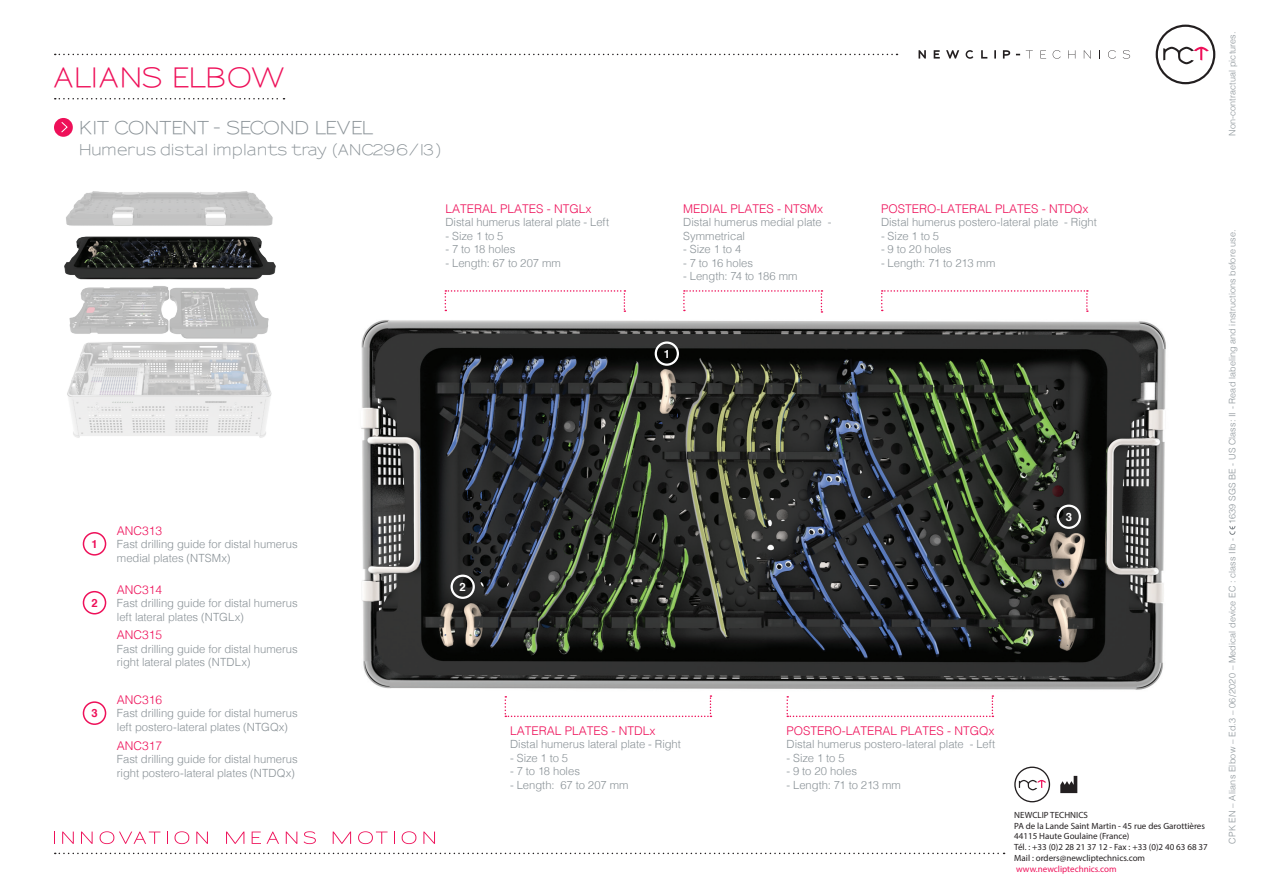
<style>
.page{position:relative;width:1263px;height:893px;background:#fff}
.page>*{position:absolute;margin:0;border:0;box-sizing:border-box;transform-origin:0 0}
.t1{font:600 27px "Sansumi";letter-spacing:-.025em;color:#ee1059}
.t2{font:600 18px "Sansumi";letter-spacing:-.055em;color:#8a9297}
.t3{font:600 15px "Sansumi";color:#8a9297}
.TITRE_LEGENDES{font:300 12px "Helvetica";color:#ee1059}
.TEXTE_LEGENDES{font:700 11.4px "Helvetica";color:#fff}
.TEXTE_LEGENDES-2{font:300 11.25px/13.5px "Helvetica";letter-spacing:-.005em;color:#8a9297}
.TITRE_LEGENDES-2{font:300 11.25px/13.5px "Helvetica";letter-spacing:-.005em;color:#8a9297}
.TEXTE_LEGENDES-3{font:700 11.25px "Helvetica";color:#ee1059}
.t4{font:9px/10.8px "Myriad Pro";color:#231f20}
.t5{font:300 9px "Helvetica";letter-spacing:.01em;color:#8a9297}
.t6{font:9px "Myriad Pro";color:#ee1059}
</style>
<div class="page">
<img style="left:221px;top:84px;width:1015px;height:771px">
<svg style="left:55px;top:54px;width:842px;height:1px"></svg>
<svg style="left:55px;top:853px;width:949px;height:1px"></svg>
<svg style="left:55px;top:98px;width:229px;height:1px"></svg>
<svg style="left:1156px;top:25px;width:59px;height:59px"></svg>
<svg style="left:1014px;top:767px;width:36px;height:35px"></svg>
<svg style="left:1026px;top:50px;width:7px;height:9px"></svg>
<svg style="left:1040px;top:50px;width:6px;height:9px"></svg>
<svg style="left:1053px;top:50px;width:8px;height:9px"></svg>
<svg style="left:1068px;top:50px;width:7px;height:9px"></svg>
<svg style="left:1084px;top:50px;width:7px;height:9px"></svg>
<svg style="left:1108px;top:50px;width:8px;height:9px"></svg>
<svg style="left:1123px;top:50px;width:7px;height:9px"></svg>
<svg style="left:934px;top:50px;width:6px;height:9px"></svg>
<svg style="left:981px;top:50px;width:6px;height:9px"></svg>
<svg style="left:994px;top:50px;width:2px;height:9px"></svg>
<svg style="left:1003px;top:50px;width:7px;height:9px"></svg>
<svg style="left:918px;top:50px;width:8px;height:9px"></svg>
<svg style="left:946px;top:50px;width:13px;height:9px"></svg>
<svg style="left:966px;top:50px;width:7px;height:9px"></svg>
<svg style="left:54px;top:832px;width:1px;height:12px"></svg>
<svg style="left:62px;top:832px;width:12px;height:12px"></svg>
<svg style="left:81px;top:832px;width:12px;height:12px"></svg>
<svg style="left:100px;top:831px;width:60px;height:13px"></svg>
<svg style="left:167px;top:832px;width:1px;height:12px"></svg>
<svg style="left:175px;top:831px;width:14px;height:13px"></svg>
<svg style="left:196px;top:832px;width:12px;height:12px"></svg>
<svg style="left:226px;top:832px;width:18px;height:12px"></svg>
<svg style="left:252px;top:832px;width:27px;height:12px"></svg>
<svg style="left:286px;top:832px;width:11px;height:12px"></svg>
<svg style="left:304px;top:831px;width:12px;height:13px"></svg>
<svg style="left:333px;top:832px;width:18px;height:12px"></svg>
<svg style="left:358px;top:831px;width:30px;height:13px"></svg>
<svg style="left:394px;top:832px;width:1px;height:12px"></svg>
<svg style="left:402px;top:831px;width:14px;height:13px"></svg>
<svg style="left:423px;top:832px;width:12px;height:12px"></svg>
<svg style="left:1060px;top:776px;width:17px;height:17px"></svg>
<div style="left:54px;top:118px;width:19px;height:19px;background:#ee1059;border-radius:50%"></div>
<svg style="left:61px;top:122px;width:7px;height:11px"></svg>
<svg style="left:881px;top:290px;width:207px;height:22px"></svg>
<svg style="left:445px;top:290px;width:180px;height:22px"></svg>
<svg style="left:683px;top:290px;width:139px;height:23px"></svg>
<svg style="left:786px;top:695px;width:207px;height:22px"></svg>
<svg style="left:505px;top:695px;width:206px;height:22px"></svg>
<div style="left:1057px;top:505px;width:24px;height:24px;border:2px solid #fff;border-radius:50%"></div>
<div style="left:450px;top:575px;width:25px;height:24px;border:2px solid #fff;border-radius:50%"></div>
<div style="left:655px;top:341px;width:24px;height:25px;border:2px solid #fff;border-radius:50%"></div>
<div style="left:83px;top:532px;width:23px;height:24px;border:2px solid #ee1059;border-radius:50%"></div>
<div style="left:83px;top:591px;width:23px;height:23px;border:2px solid #ee1059;border-radius:50%"></div>
<div style="left:83px;top:701px;width:23px;height:24px;border:2px solid #ee1059;border-radius:50%"></div>
<img style="left:64px;top:153px;width:276px;height:293px">
<svg style="left:64px;top:167px;width:284px;height:65px"></svg>
<svg style="left:64px;top:282px;width:226px;height:179px"></svg>
<svg style="left:1229px;top:526px;width:6px;height:9px"></svg>
<h1 class="t1" style="left:54px;top:64px;width:232px">ALIANS ELBOW</h1>
<p class="t2" style="left:78px;top:118px;width:297px">KIT CONTENT - SECOND LEVEL</p>
<p class="t3" style="left:78px;top:142px;width:366px">Humerus distal implants tray (ANC296/I3)</p>
<p class="TITRE_LEGENDES" style="left:445px;top:198px;width:148px">LATERAL PLATES - NTGLx</p>
<p class="TEXTE_LEGENDES-2" style="left:445px;top:215px;width:165px">Distal humerus lateral plate - Left</p>
<p class="TEXTE_LEGENDES-2" style="left:445px;top:228px;width:60px">- Size 1 to 5</p>
<p class="TEXTE_LEGENDES-2" style="left:445px;top:242px;width:71px">- 7 to 18 holes</p>
<p class="TEXTE_LEGENDES-2" style="left:445px;top:255px;width:117px">- Length: 67 to 207 mm</p>
<p class="TITRE_LEGENDES" style="left:683px;top:198px;width:142px">MEDIAL PLATES - NTSMx</p>
<p class="TEXTE_LEGENDES-2" style="left:683px;top:215px;width:150px">Distal humerus medial plate -<br>Symmetrical</p>
<p class="TEXTE_LEGENDES-2" style="left:683px;top:242px;width:60px">- Size 1 to 4</p>
<p class="TEXTE_LEGENDES-2" style="left:683px;top:255px;width:71px">- 7 to 16 holes</p>
<p class="TEXTE_LEGENDES-2" style="left:683px;top:269px;width:116px">- Length: 74 to 186 mm</p>
<p class="TEXTE_LEGENDES" style="left:664px;top:345px;width:8px">1</p>
<p class="TITRE_LEGENDES" style="left:881px;top:198px;width:209px">POSTERO-LATERAL PLATES - NTDQx</p>
<p class="TEXTE_LEGENDES-2" style="left:881px;top:215px;width:217px">Distal humerus postero-lateral plate - Right</p>
<p class="TEXTE_LEGENDES-2" style="left:881px;top:228px;width:60px">- Size 1 to 5</p>
<p class="TEXTE_LEGENDES-2" style="left:881px;top:242px;width:72px">- 9 to 20 holes</p>
<p class="TEXTE_LEGENDES-2" style="left:881px;top:255px;width:116px">- Length: 71 to 213 mm</p>
<p class="TEXTE_LEGENDES-3" style="left:91px;top:535px;width:8px">1</p>
<p class="TEXTE_LEGENDES-3" style="left:91px;top:594px;width:8px">2</p>
<p class="TITRE_LEGENDES" style="left:117px;top:520px;width:47px">ANC313</p>
<p class="TEXTE_LEGENDES-2" style="left:117px;top:537px;width:182px">Fast drilling guide for distal humerus medial plates (NTSMx)</p>
<p class="TITRE_LEGENDES" style="left:117px;top:579px;width:47px">ANC314</p>
<p class="TITRE_LEGENDES-2" style="left:117px;top:595px;width:182px">Fast drilling guide for distal humerus left lateral plates (NTGLx)</p>
<p class="TITRE_LEGENDES" style="left:117px;top:625px;width:47px">ANC315</p>
<p class="TITRE_LEGENDES-2" style="left:117px;top:641px;width:182px">Fast drilling guide for distal humerus right lateral plates (NTDLx)</p>
<p class="TEXTE_LEGENDES" style="left:459px;top:578px;width:8px">2</p>
<p class="TEXTE_LEGENDES" style="left:1066px;top:508px;width:8px">3</p>
<p class="TEXTE_LEGENDES-3" style="left:91px;top:704px;width:8px">3</p>
<p class="TITRE_LEGENDES" style="left:117px;top:689px;width:47px">ANC316</p>
<p class="TITRE_LEGENDES-2" style="left:117px;top:706px;width:182px">Fast drilling guide for distal humerus left postero-lateral plates (NTGQx)</p>
<p class="TITRE_LEGENDES" style="left:117px;top:735px;width:47px">ANC317</p>
<p class="TEXTE_LEGENDES-2" style="left:117px;top:752px;width:182px">Fast drilling guide for distal humerus right postero-lateral plates (NTDQx)</p>
<p class="TITRE_LEGENDES" style="left:510px;top:720px;width:147px">LATERAL PLATES - NTDLx</p>
<p class="TEXTE_LEGENDES-2" style="left:510px;top:737px;width:172px">Distal humerus lateral plate - Right</p>
<p class="TEXTE_LEGENDES-2" style="left:510px;top:750px;width:60px">- Size 1 to 5</p>
<p class="TEXTE_LEGENDES-2" style="left:510px;top:764px;width:71px">- 7 to 18 holes</p>
<p class="TEXTE_LEGENDES-2" style="left:510px;top:777px;width:120px">- Length: 67 to 207 mm</p>
<p class="TITRE_LEGENDES" style="left:786px;top:720px;width:210px">POSTERO-LATERAL PLATES - NTGQx</p>
<p class="TEXTE_LEGENDES-2" style="left:786px;top:737px;width:210px">Distal humerus postero-lateral plate - Left</p>
<p class="TEXTE_LEGENDES-2" style="left:786px;top:750px;width:60px">- Size 1 to 5</p>
<p class="TEXTE_LEGENDES-2" style="left:786px;top:764px;width:72px">- 9 to 20 holes</p>
<p class="TEXTE_LEGENDES-2" style="left:786px;top:777px;width:116px">- Length: 71 to 213 mm</p>
<p class="t4" style="left:1014px;top:809px;width:195px">NEWCLIP TECHNICS<br>PA de la Lande Saint Martin - 45 rue des Garottières 44115 Haute Goulaine (France)<br>Tél. : +33 (0)2 28 21 37 12 - Fax : +33 (0)2 40 63 68 37<br>Mail : orders@newcliptechnics.com</p>
<p class="t6" style="left:1016px;top:863px;width:102px">www.newcliptechnics.com</p>
<p class="t5" style="left:1224px;top:136px;width:106px;rotate:-90deg">Non-contractual pictures.</p>
<p class="t5" style="left:1224px;top:524px;width:296px;rotate:-90deg">1639 SGS BE - US Class: II - Read labeling and instructions before use.</p>
<p class="t5" style="left:1224px;top:844px;width:308px;rotate:-90deg">CPK EN – Alians Elbow – Ed.3 – 06/2020 – Medical device EC : class IIb -</p>
</div>
